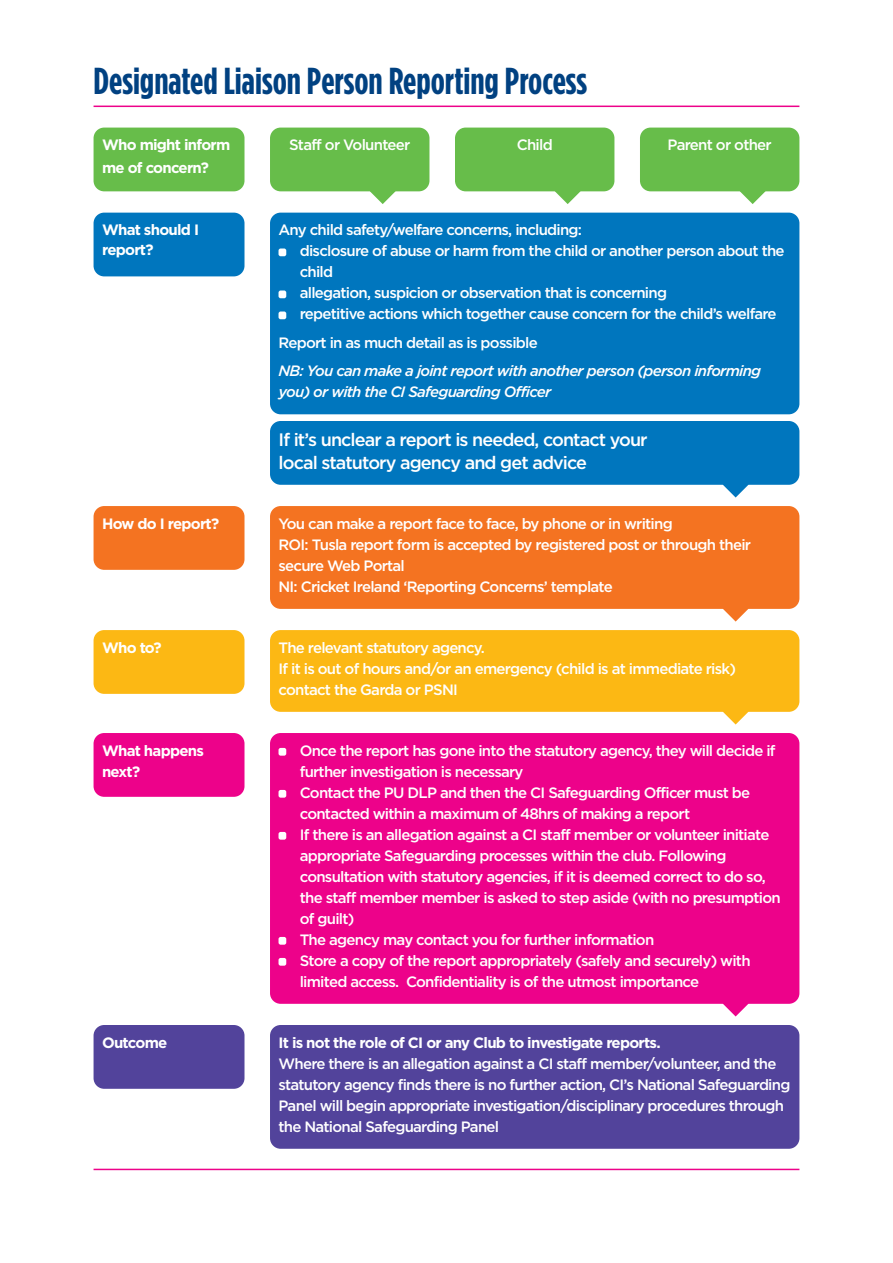
<style>
.page{position:relative;width:893px;height:1263px;background:#fff}
.page>*{position:absolute;margin:0;border:0;box-sizing:border-box;transform-origin:0 0}
.t1{font:700 37.5px "Gotham Condensed";color:#014181}
.t2{font:500 18px/22.5px "Gotham";letter-spacing:-.05em;color:#fff}
.t3{font:500 15px/21px "Gotham";letter-spacing:-.05em;color:#fff}
.t4{font:700 15px/22.5px "Gotham";letter-spacing:-.05em;color:#fff}
.t5{font:italic 500 15px/21px "Gotham";letter-spacing:-.05em;color:#fff}
</style>
<div class="page">
<hr style="left:94px;top:1169px;width:705px;height:1px;background:#ed028a">
<hr style="left:94px;top:106px;width:705px;height:1px;background:#ed028a">
<div style="left:94px;top:128px;width:150px;height:63px;background:#67bd4a;border-radius:11px"></div>
<div style="left:270px;top:128px;width:159px;height:63px;background:#67bd4a;border-radius:11px"></div>
<div style="left:455px;top:128px;width:159px;height:63px;background:#67bd4a;border-radius:11px"></div>
<div style="left:640px;top:128px;width:159px;height:63px;background:#67bd4a;border-radius:11px"></div>
<svg style="left:370px;top:191px;width:25px;height:13px"></svg>
<svg style="left:555px;top:191px;width:25px;height:13px"></svg>
<svg style="left:740px;top:191px;width:25px;height:13px"></svg>
<div style="left:94px;top:213px;width:150px;height:63px;background:#0076be;border-radius:11px"></div>
<div style="left:270px;top:213px;width:529px;height:201px;background:#0076be;border-radius:11px"></div>
<div style="left:279px;top:311px;width:7px;height:8px;background:#fff;border-radius:2px"></div>
<div style="left:279px;top:290px;width:7px;height:8px;background:#fff;border-radius:2px"></div>
<div style="left:279px;top:248px;width:7px;height:8px;background:#fff;border-radius:2px"></div>
<div style="left:270px;top:421px;width:529px;height:64px;background:#0076be;border-radius:11px"></div>
<svg style="left:723px;top:485px;width:25px;height:12px"></svg>
<div style="left:94px;top:506px;width:150px;height:64px;background:#f47321;border-radius:11px"></div>
<div style="left:270px;top:506px;width:529px;height:103px;background:#f47321;border-radius:11px"></div>
<svg style="left:723px;top:609px;width:25px;height:13px"></svg>
<div style="left:94px;top:630px;width:150px;height:64px;background:#fcb814;border-radius:11px"></div>
<div style="left:270px;top:630px;width:529px;height:82px;background:#fcb814;border-radius:11px"></div>
<svg style="left:723px;top:712px;width:25px;height:12px"></svg>
<div style="left:94px;top:733px;width:150px;height:64px;background:#ed028a;border-radius:11px"></div>
<div style="left:270px;top:733px;width:529px;height:271px;background:#ed028a;border-radius:11px"></div>
<div style="left:279px;top:958px;width:7px;height:8px;background:#fff;border-radius:2px"></div>
<div style="left:279px;top:937px;width:7px;height:8px;background:#fff;border-radius:2px"></div>
<div style="left:279px;top:832px;width:7px;height:8px;background:#fff;border-radius:2px"></div>
<div style="left:279px;top:790px;width:7px;height:8px;background:#fff;border-radius:2px"></div>
<div style="left:279px;top:748px;width:7px;height:8px;background:#fff;border-radius:2px"></div>
<svg style="left:723px;top:1004px;width:25px;height:12px"></svg>
<div style="left:94px;top:1025px;width:150px;height:64px;background:#52439b;border-radius:11px"></div>
<div style="left:270px;top:1025px;width:529px;height:124px;background:#52439b;border-radius:11px"></div>
<h1 class="t1" style="left:94px;top:59px;width:495px">Designated Liaison Person Reporting Process</h1>
<p class="t4" style="left:102px;top:134px;width:130px">Who might inform me of concern?</p>
<p class="t3" style="left:289px;top:135px;width:123px">Staff or Volunteer</p>
<p class="t3" style="left:517px;top:135px;width:37px">Child</p>
<p class="t3" style="left:668px;top:135px;width:106px">Parent or other</p>
<p class="t4" style="left:102px;top:220px;width:99px;line-height:19.5px">What should I report?</p>
<p class="t3" style="left:300px;top:220px;width:486px;text-indent:-21px">Any child safety/welfare concerns, including:<br>disclosure of abuse or harm from the child or another person about the child<br>allegation, suspicion or observation that is concerning<br>repetitive actions which together cause concern for the child’s welfare</p>
<p class="t3" style="left:279px;top:332px;width:261px">Report in as much detail as is possible</p>
<p class="t5" style="left:279px;top:361px;width:484px">NB: You can make a joint report with another person (person informing you) or with the CI Safeguarding Officer</p>
<p class="t2" style="left:279px;top:429px;width:371px">If it’s unclear a report is needed, contact your local statutory agency and get advice</p>
<p class="t4" style="left:102px;top:512px;width:119px">How do I report?</p>
<p class="t3" style="left:279px;top:513px;width:474px">You can make a report face to face, by phone or in writing<br>ROI: Tusla report form is accepted by registered post or through their secure Web Portal<br>NI: Cricket Ireland ‘Reporting Concerns’ template</p>
<p class="t4" style="left:102px;top:636px;width:61px">Who to?</p>
<p class="t3" style="left:279px;top:637px;width:459px">The relevant statutory agency.<br>If it is out of hours and/or an emergency (child is at immediate risk) contact the Garda or PSNI</p>
<p class="t4" style="left:102px;top:740px;width:103px;line-height:21px">What happens next?</p>
<p class="t3" style="left:300px;top:740px;width:482px">Once the report has gone into the statutory agency, they will decide if further investigation is necessary<br>Contact the PU DLP and then the CI Safeguarding Officer must be contacted within a maximum of 48hrs of making a report<br>If there is an allegation against a CI staff member or volunteer initiate appropriate Safeguarding processes within the club. Following consultation with statutory agencies, if it is deemed correct to do so, the staff member member is asked to step aside (with no presumption of guilt)<br>The agency may contact you for further information<br>Store a copy of the report appropriately (safely and securely) with limited access. Confidentiality is of the utmost importance</p>
<p class="t4" style="left:102px;top:1031px;width:67px">Outcome</p>
<p class="t4" style="left:279px;top:1031px;width:384px">It is not the role of CI or any Club to investigate reports.</p>
<p class="t3" style="left:278px;top:1053px;width:513px">Where there is an allegation against a CI staff member/volunteer, and the statutory agency finds there is no further action, CI’s National Safeguarding Panel will begin appropriate investigation/disciplinary procedures through the National Safeguarding Panel</p>
</div>
